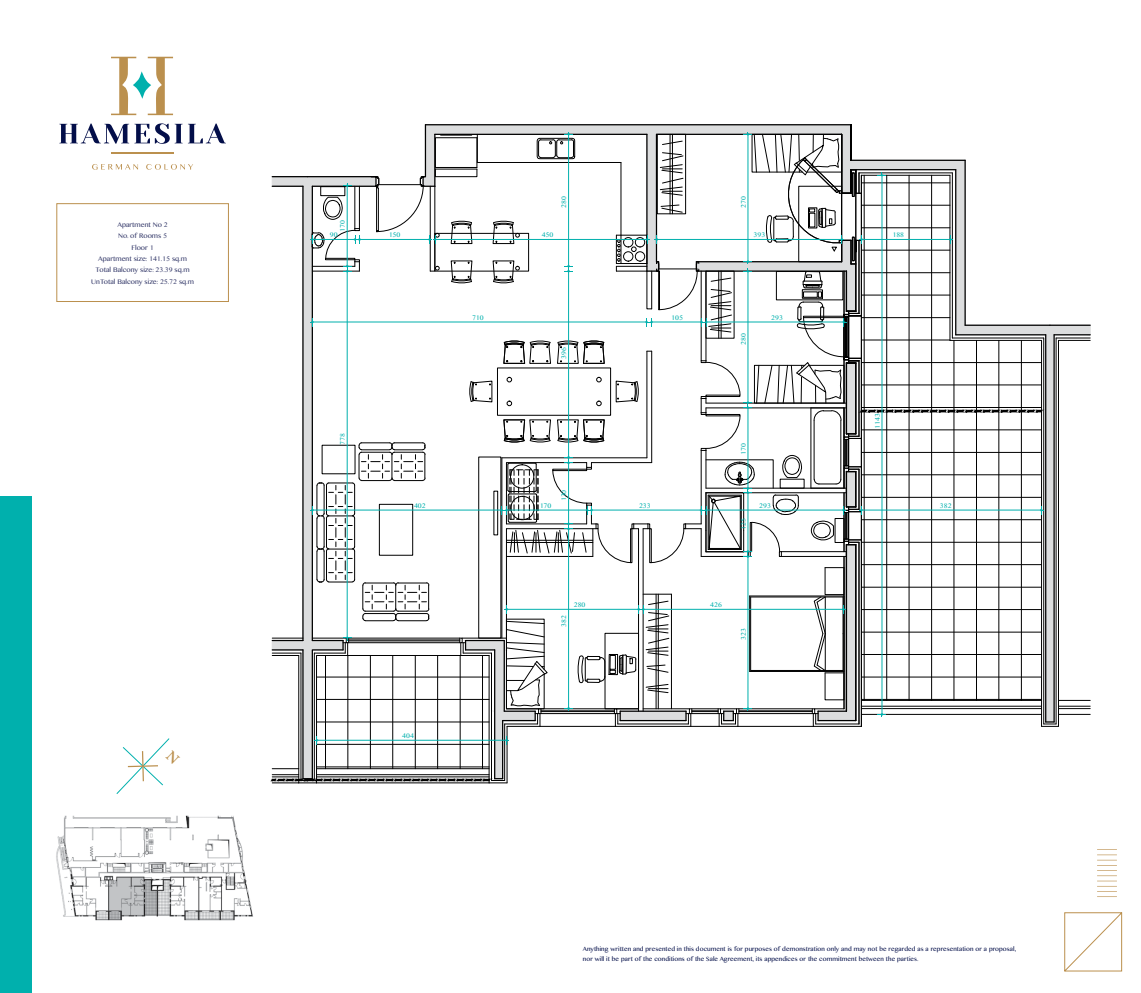
<style>
.page{position:relative;width:1141px;height:993px;background:#fff}
.page>*{position:absolute;margin:0;border:0;box-sizing:border-box;transform-origin:0 0}
.B-iNfo{font:9.62px "Sinhala MN";color:#353a6a}
.t1{font:9.62px "Sinhala MN";color:#00b0ad}
.t2{font:8.75px/10.5px "Sinhala MN";letter-spacing:.01em;color:#030e49}
</style>
<div class="page">
<div style="left:0;top:496px;width:32px;height:496px;background:#00b0ad"></div>
<svg style="left:272px;top:124px;width:819px;height:659px"></svg>
<svg style="left:92px;top:164px;width:101px;height:6px"></svg>
<hr style="left:112px;top:152px;width:62px;height:2px;background:#bb904e">
<svg style="left:111px;top:57px;width:62px;height:58px"></svg>
<svg style="left:59px;top:123px;width:167px;height:21px"></svg>
<svg style="left:1064px;top:912px;width:58px;height:59px"></svg>
<svg style="left:1097px;top:849px;width:20px;height:43px"></svg>
<div style="left:56px;top:203px;width:173px;height:99px;border:1px solid #bb904e"></div>
<img style="left:56px;top:815px;width:197px;height:105px">
<svg style="left:116px;top:738px;width:54px;height:56px"></svg>
<p class="B-iNfo" style="left:117px;top:220px;width:52px">Apartment No 2</p>
<p class="B-iNfo" style="left:118px;top:231px;width:51px">No. of Rooms 5</p>
<p class="B-iNfo" style="left:131px;top:243px;width:24px">Floor 1</p>
<p class="B-iNfo" style="left:98px;top:254px;width:90px">Apartment size: 141.15 sq m.</p>
<p class="B-iNfo" style="left:96px;top:265px;width:95px">Total Balcony size: 23.39 sq m.</p>
<p class="B-iNfo" style="left:91px;top:277px;width:104px">UnTotal Balcony size: 25.72 sq m.</p>
<p class="t1" style="left:338px;top:232px;width:13px;rotate:-90deg">170</p>
<p class="t1" style="left:330px;top:230px;width:9px">90</p>
<p class="t1" style="left:389px;top:230px;width:13px">150</p>
<p class="t1" style="left:338px;top:445px;width:13px;rotate:-90deg">778</p>
<p class="t1" style="left:414px;top:501px;width:13px">402</p>
<p class="t1" style="left:472px;top:313px;width:13px">710</p>
<p class="t1" style="left:402px;top:731px;width:13px">404</p>
<p class="t1" style="left:560px;top:208px;width:13px;rotate:-90deg">280</p>
<p class="t1" style="left:542px;top:230px;width:13px">450</p>
<p class="t1" style="left:560px;top:359px;width:13px;rotate:-90deg">396</p>
<p class="t1" style="left:540px;top:501px;width:13px">170</p>
<p class="t1" style="left:560px;top:501px;width:13px;rotate:-90deg">130</p>
<p class="t1" style="left:574px;top:600px;width:13px">280</p>
<p class="t1" style="left:560px;top:626px;width:13px;rotate:-90deg">382</p>
<p class="t1" style="left:671px;top:313px;width:13px">105</p>
<p class="t1" style="left:739px;top:208px;width:13px;rotate:-90deg">270</p>
<p class="t1" style="left:754px;top:230px;width:13px">393</p>
<p class="t1" style="left:739px;top:345px;width:13px;rotate:-90deg">280</p>
<p class="t1" style="left:771px;top:313px;width:13px">293</p>
<p class="t1" style="left:639px;top:501px;width:13px">233</p>
<p class="t1" style="left:739px;top:454px;width:13px;rotate:-90deg">170</p>
<p class="t1" style="left:739px;top:529px;width:13px;rotate:-90deg">125</p>
<p class="t1" style="left:759px;top:501px;width:13px">293</p>
<p class="t1" style="left:710px;top:600px;width:13px">426</p>
<p class="t1" style="left:739px;top:640px;width:13px;rotate:-90deg">323</p>
<p class="t1" style="left:892px;top:230px;width:13px">188</p>
<p class="t1" style="left:873px;top:428px;width:17px;rotate:-90deg">1143</p>
<p class="t1" style="left:940px;top:501px;width:13px">382</p>
<p class="t2" style="left:583px;top:943px;width:435px">Anything written and presented in this document is for purposes of demonstration only and may not be regarded as a representation or a proposal, nor will it be part of the conditions of the Sale Agreement, its appendices or the commitment between the parties.</p>
</div>
